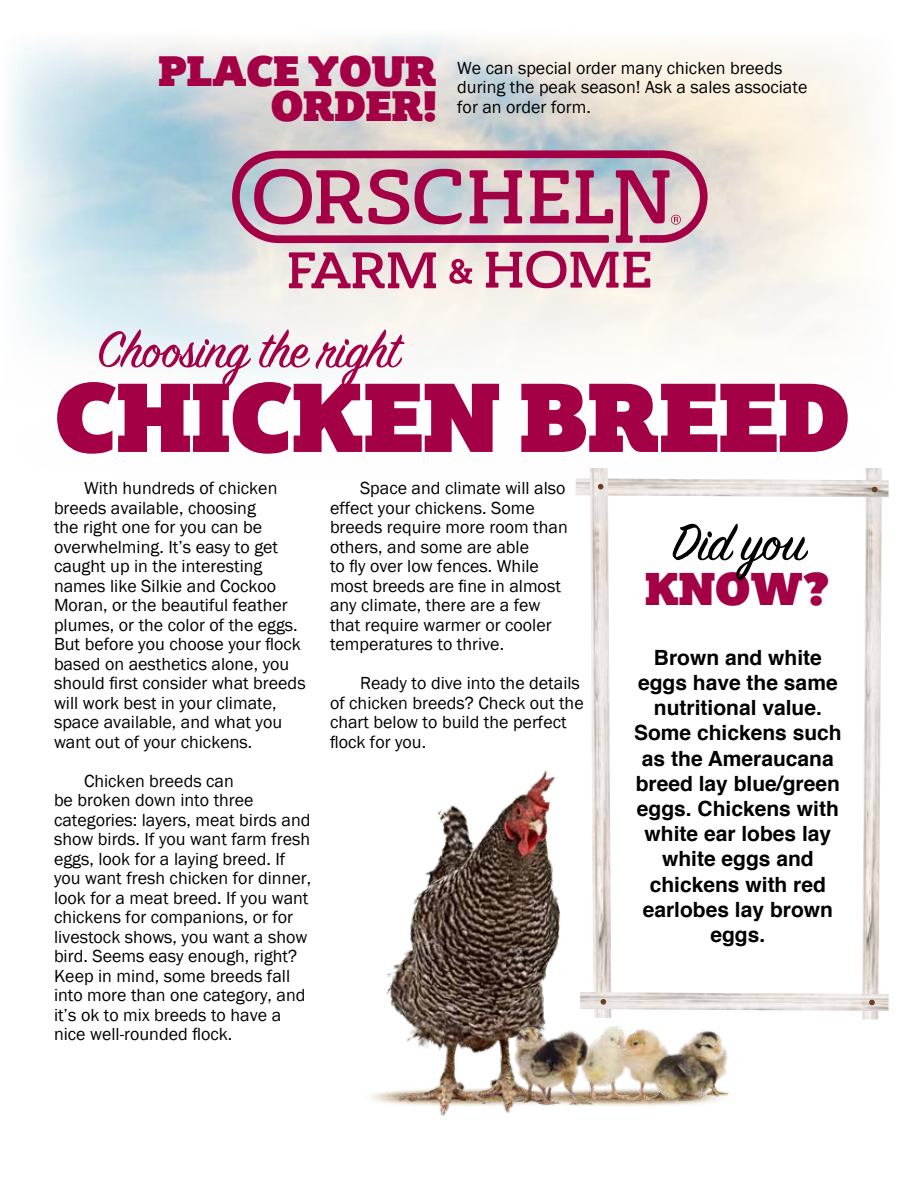
<style>
.page{position:relative;width:918px;height:1188px;background:#fff}
.page>*{position:absolute;margin:0;border:0;box-sizing:border-box;transform-origin:0 0}
.t1{font:96.3px "Plume Ad";letter-spacing:-.02em;color:#a30046}
.t2{font:57.15px "Sign Painter House Script";color:#000}
.t3{font:56.25px "Sign Painter House Script";letter-spacing:-.02em;color:#a30046}
.t4{font:45.3px "Plume Ad";color:#a30046}
.t5{font:42px/35.1px "Plume Ad";letter-spacing:-.02em;color:#a30046;text-align:right}
.t6{font:700 21px/25.2px "Helvetica";color:#000;text-align:center}
.t7{font:18px/19.5px "Franklin Gothic";color:#000}
</style>
<div class="page">
<svg style="left:289px;top:252px;width:147px;height:36px;background:#ca7c9a"></svg>
<svg style="left:486px;top:251px;width:164px;height:37px;background:#cf849e"></svg>
<svg style="left:449px;top:259px;width:23px;height:25px"></svg>
<svg style="left:232px;top:150px;width:476px;height:93px;background:#c0829d"></svg>
<img style="left:862px;top:468px;width:20px;height:551px">
<img style="left:590px;top:468px;width:21px;height:524px">
<svg style="left:872px;top:487px;width:5px;height:5px"></svg>
<svg style="left:598px;top:484px;width:5px;height:5px"></svg>
<img style="left:584px;top:992px;width:305px;height:19px">
<svg style="left:869px;top:1000px;width:6px;height:5px"></svg>
<img style="left:371px;top:770px;width:213px;height:346px">
<img style="left:483px;top:996px;width:272px;height:120px">
<h3 class="t5" style="left:158px;top:53px;width:281px">PLACE YOUR<br>ORDER!</h3>
<p class="t7" style="left:457px;top:59px;width:352px">We can special order many chicken breeds during the peak season! Ask a sales associate for an order form.</p>
<h3 class="t3" style="left:97px;top:315px;width:304px">Choosing the right</h3>
<h1 class="t1" style="left:54px;top:355px;width:798px">CHICKEN BREED</h1>
<p class="t7" style="left:54px;top:479px;width:253px;text-indent:30px">With hundreds of chicken breeds available, choosing<br>the right one for you can be overwhelming. It’s easy to get caught up in the interesting names like Silkie and Cockoo<br>Moran, or the beautiful feather plumes, or the color of the eggs.<br>But before you choose your flock based on aesthetics alone, you should first consider what breeds will work best in your climate, space available, and what you want out of your chickens.</p>
<p class="t7" style="left:54px;top:771px;width:259px;text-indent:30px">Chicken breeds can<br>be broken down into three categories: layers, meat birds and show birds. If you want farm fresh eggs, look for a laying breed. If you want fresh chicken for dinner, look for a meat breed. If you want chickens for companions, or for livestock shows, you want a show bird. Seems easy enough, right?<br>Keep in mind, some breeds fall into more than one category, and it’s ok to mix breeds to have a nice well-rounded flock.</p>
<p class="t7" style="left:330px;top:479px;width:239px;text-indent:30px">Space and climate will also effect your chickens. Some breeds require more room than others, and some are able<br>to fly over low fences. While most breeds are fine in almost any climate, there are a few that require warmer or cooler temperatures to thrive.</p>
<p class="t7" style="left:330px;top:674px;width:255px;text-indent:30px">Ready to dive into the details of chicken breeds? Check out the chart below to build the perfect flock for you.</p>
<h2 class="t2" style="left:672px;top:507px;width:139px">Did you</h2>
<h3 class="t4" style="left:645px;top:560px;width:187px">KNOW?</h3>
<p class="t6" style="left:634px;top:645px;width:209px">Brown and white eggs have the same nutritional value.<br>Some chickens such as the Ameraucana breed lay blue/green eggs. Chickens with white ear lobes lay white eggs and chickens with red earlobes lay brown eggs.</p>
</div>
